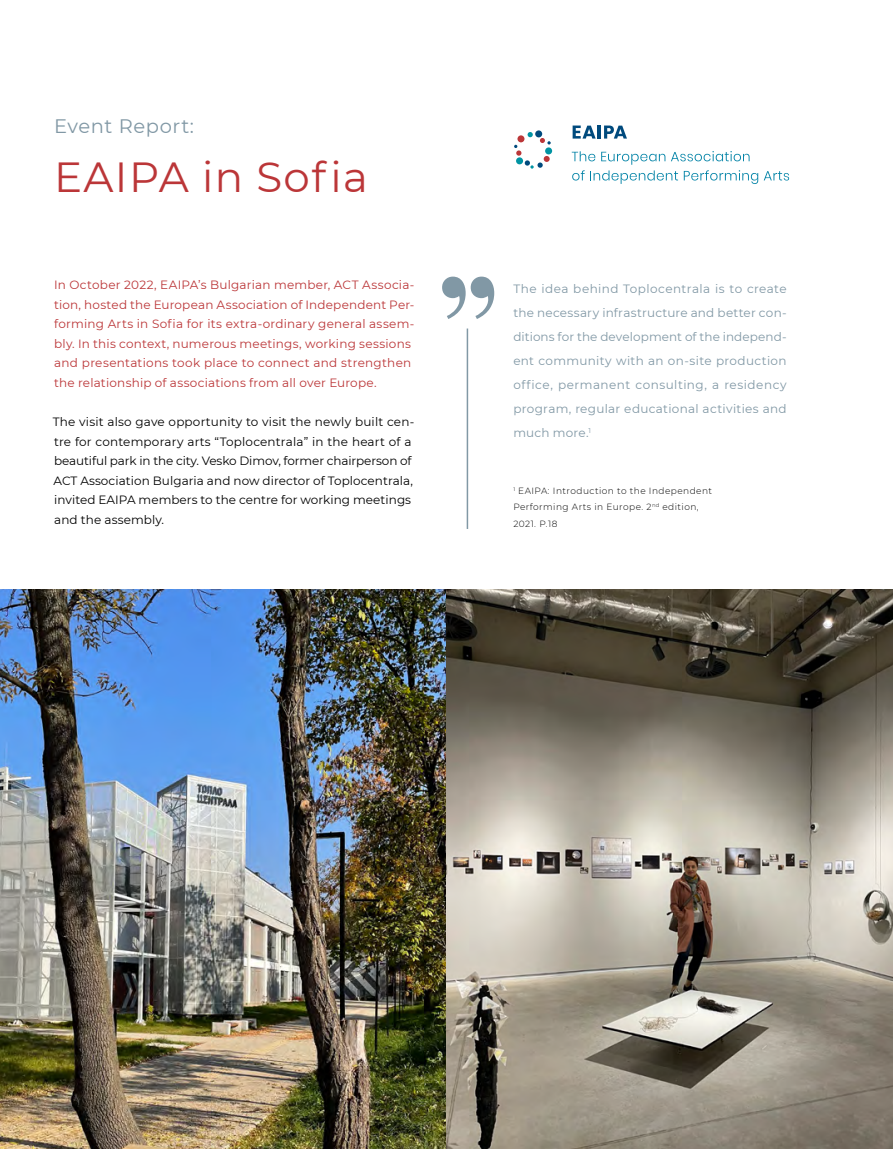
<style>
.page{position:relative;width:893px;height:1149px;background:#fff}
.page>*{position:absolute;margin:0;border:0;box-sizing:border-box;transform-origin:0 0}
.t1{font:42px "Montserrat";letter-spacing:.035em;color:#bb3638}
.t2{font:19.5px "Montserrat";letter-spacing:.035em;color:#8198a5}
.t3{font:12px/19.5px "Montserrat";letter-spacing:.02em;color:#bb3638}
.t4{font:12px/19.5px "Montserrat";letter-spacing:.005em;color:#000}
.t5{font:12px/24px "Montserrat";letter-spacing:.02em;color:#8198a5;text-align:justify}
.t6{font:300 9px/16.5px "Montserrat";letter-spacing:.05em;color:#000}
</style>
<div class="page">
<img style="left:0;top:589px;width:893px;height:559px">
<svg style="left:442px;top:276px;width:52px;height:43px"></svg>
<hr style="left:467px;top:328px;width:1px;height:201px;background:#8198a5">
<svg style="left:572px;top:151px;width:186px;height:33px"></svg>
<svg style="left:764px;top:171px;width:25px;height:9px"></svg>
<svg style="left:573px;top:125px;width:54px;height:13px"></svg>
<svg style="left:514px;top:132px;width:37px;height:36px"></svg>
<h2 class="t2" style="left:54px;top:113px;width:142px">Event Report:</h2>
<h1 class="t1" style="left:54px;top:148px;width:315px">EAIPA in Sofia</h1>
<p class="t3" style="left:54px;top:274px;width:362px">In October 2022, EAIPA’s Bulgarian member, ACT Associa&shy;tion, hosted the European Association of Independent Per&shy;forming Arts in Sofia for its extra-ordinary general assem&shy;bly. In this context, numerous meetings, working sessions and presentations took place to connect and strengthen the relationship of associations from all over Europe.</p>
<p class="t4" style="left:53px;top:411px;width:363px">The visit also gave opportunity to visit the newly built cen&shy;tre for contemporary arts “Toplocentrala” in the heart of a beautiful park in the city. Vesko Dimov, former chairperson of ACT Association Bulgaria and now director of Toplocentrala, invited EAIPA members to the centre for working meetings and the assembly.</p>
<p class="t5" style="left:513px;top:276px;width:275px">The idea behind Toplocentrala is to create the necessary infrastructure and better con&shy;ditions for the development of the independ&shy;ent community with an on-site production office, permanent consulting, a residency program, regular educational activities and much more.<sup>1</sup></p>
<p class="t6" style="left:513px;top:482px;width:200px"><sup>1</sup> EAIPA: Introduction to the Independent<br>Performing Arts in Europe. 2<sup>nd</sup> edition,<br>2021. P.18</p>
</div>
